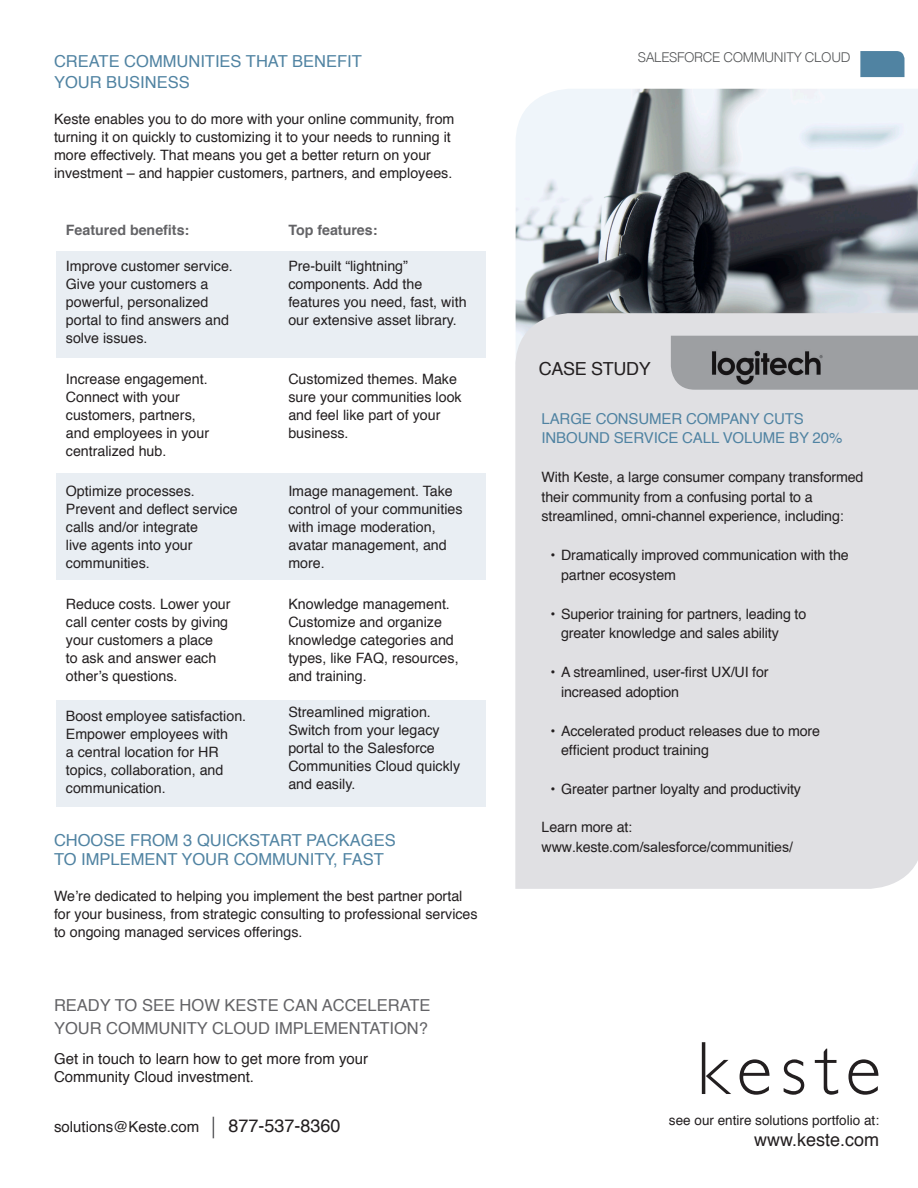
<style>
.page{position:relative;width:918px;height:1188px;background:#fff}
.page>*{position:absolute;margin:0;border:0;box-sizing:border-box;transform-origin:0 0}
.t1{font:18px "Helvetica";color:#231f20}
.t2{font:18px "Helvetica";letter-spacing:-.02em;color:#231f20}
.t3{font:16.5px/19.5px "Helvetica";color:#5083a2}
.t4{font:16.5px "Helvetica";color:#636366}
.t5{font:15px "Helvetica";color:#231f20}
.t6{font:15px/19.5px "Helvetica";letter-spacing:-.01em;color:#5083a2}
.t7{font:14.25px/18px "Helvetica";color:#231f20}
.t8{font:14.25px/19.5px "Arial";letter-spacing:-.01em;color:#231f20}
.t9{font:700 14.25px "Helvetica";color:#636366}
.t10{font:13.5px "Helvetica";color:#231f20}
.t11{font:300 13.5px "Helvetica";letter-spacing:-.03em;color:#545557}
.s1{font-family:"Helvetica"}
</style>
<div class="page">
<div style="left:56px;top:700px;width:429px;height:106px;background:#e9eef3"></div>
<div style="left:56px;top:473px;width:429px;height:107px;background:#e9eef3"></div>
<div style="left:56px;top:251px;width:429px;height:107px;background:#e9eef3"></div>
<svg style="left:860px;top:51px;width:45px;height:14px"></svg>
<img style="left:516px;top:89px;width:402px;height:224px">
<div style="left:515px;top:313px;width:403px;height:576px;background:#e0e0e3"></div>
<div style="left:671px;top:336px;width:247px;height:54px;background:#9d9fa2"></div>
<img style="left:691px;top:342px;width:167px;height:50px">
<svg style="left:702px;top:1042px;width:29px;height:52px"></svg>
<svg style="left:784px;top:1059px;width:20px;height:36px"></svg>
<svg style="left:815px;top:1049px;width:23px;height:46px"></svg>
<svg style="left:848px;top:1059px;width:30px;height:36px"></svg>
<svg style="left:740px;top:1059px;width:30px;height:36px"></svg>
<svg style="left:213px;top:1117px;width:1px;height:21px"></svg>
<p class="t3" style="left:54px;top:52px;width:309px">CREATE COMMUNITIES THAT BENEFIT</p>
<p class="t3" style="left:54px;top:73px;width:137px">YOUR BUSINESS</p>
<p class="t7" style="left:54px;top:111px;width:402px">Keste enables you to do more with your online community, from turning it on quickly to customizing it to your needs to running it more effectively. That means you get a better return on your investment – and happier customers, partners, and employees.</p>
<p class="t9" style="left:66px;top:219px;width:125px">Featured benefits:</p>
<p class="t7" style="left:66px;top:258px;width:169px">Improve customer service.<br>Give your customers a powerful, personalized portal to find answers and solve issues.</p>
<p class="t7" style="left:66px;top:370px;width:145px">Increase engagement.<br>Connect with your customers, partners, and employees in your centralized hub.</p>
<p class="t7" style="left:66px;top:483px;width:173px">Optimize processes.<br>Prevent and deflect service calls and/or integrate<br>live agents into your communities.</p>
<p class="t7" style="left:66px;top:595px;width:166px">Reduce costs. Lower your call center costs by giving your customers a place<br>to ask and answer each other’s questions.</p>
<p class="t7" style="left:66px;top:708px;width:182px">Boost employee satisfaction.<br>Empower employees with<br>a central location for HR topics, collaboration, and communication.</p>
<p class="t9" style="left:288px;top:219px;width:91px">Top features:</p>
<p class="t7" style="left:288px;top:258px;width:180px">Pre-built “lightning” components. Add the features you need, fast, with our extensive asset library.</p>
<p class="t7" style="left:288px;top:370px;width:175px">Customized themes. Make sure your communities look and feel like part of your business.</p>
<p class="t7" style="left:288px;top:483px;width:176px">Image management. Take control of your communities with image moderation, avatar management, and more.</p>
<p class="t7" style="left:288px;top:595px;width:172px">Knowledge management.<br>Customize and organize knowledge categories and types, like FAQ, resources, and training.</p>
<p class="t7" style="left:288px;top:703px;width:173px">Streamlined migration.<br>Switch from your legacy portal to the Salesforce<br>Communities Cloud quickly and easily.</p>
<p class="t3" style="left:54px;top:831px;width:343px">CHOOSE FROM 3 QUICKSTART PACKAGES<br>TO IMPLEMENT YOUR COMMUNITY, FAST</p>
<p class="t7" style="left:54px;top:888px;width:425px">We’re dedicated to helping you implement the best partner portal for your business, from strategic consulting to professional services to ongoing managed services offerings.</p>
<p class="t4" style="left:54px;top:993px;width:378px">READY TO SEE HOW KESTE CAN ACCELERATE</p>
<p class="t4" style="left:54px;top:1015px;width:376px">YOUR COMMUNITY CLOUD IMPLEMENTATION?</p>
<p class="t5" style="left:54px;top:1047px;width:316px">Get in touch to learn how to get more from your</p>
<p class="t5" style="left:54px;top:1065px;width:202px">Community Cloud investment.</p>
<p class="t5" style="left:54px;top:1116px;width:147px">solutions@Keste.com</p>
<p class="t1" style="left:228px;top:1112px;width:114px">877-537-8360</p>
<p class="t11" style="left:638px;top:48px;width:214px">SALESFORCE COMMUNITY CLOUD</p>
<p class="t2" style="left:539px;top:355px;width:113px">CASE STUDY</p>
<p class="t6" style="left:542px;top:409px;width:302px">LARGE CONSUMER COMPANY CUTS<br>INBOUND SERVICE CALL VOLUME BY 20%</p>
<p class="t7" style="left:542px;top:468px;width:323px;line-height:19.5px">With Keste, a large consumer company transformed their community from a confusing portal to a streamlined, omni-channel experience, including:</p>
<p class="t7" style="left:561px;top:546px;width:289px;line-height:19.5px;text-indent:-10px">• Dramatically improved communication with the partner ecosystem</p>
<p class="t7" style="left:551px;top:605px;width:257px">• Superior training for partners, leading to</p>
<p class="t7" style="left:561px;top:625px;width:219px">greater knowledge and sales ability</p>
<p class="t7" style="left:551px;top:664px;width:220px">• A streamlined, user-first UX/UI for</p>
<p class="t7" style="left:561px;top:683px;width:119px">increased adoption</p>
<p class="t7" style="left:551px;top:722px;width:271px">• Accelerated product releases due to more</p>
<p class="t7" style="left:561px;top:742px;width:149px">efficient product training</p>
<p class="t7" style="left:551px;top:781px;width:252px">• Greater partner loyalty and productivity</p>
<p class="t8" style="left:542px;top:818px;width:253px">L<span class="s1">earn more at</span>: <span class="s1">www.keste.com/</span>salesforce/communities/</p>
<p class="t10" style="left:669px;top:1110px;width:212px">see our entire solutions portfolio at:</p>
<p class="t1" style="left:754px;top:1125px;width:127px">www.keste.com</p>
</div>
